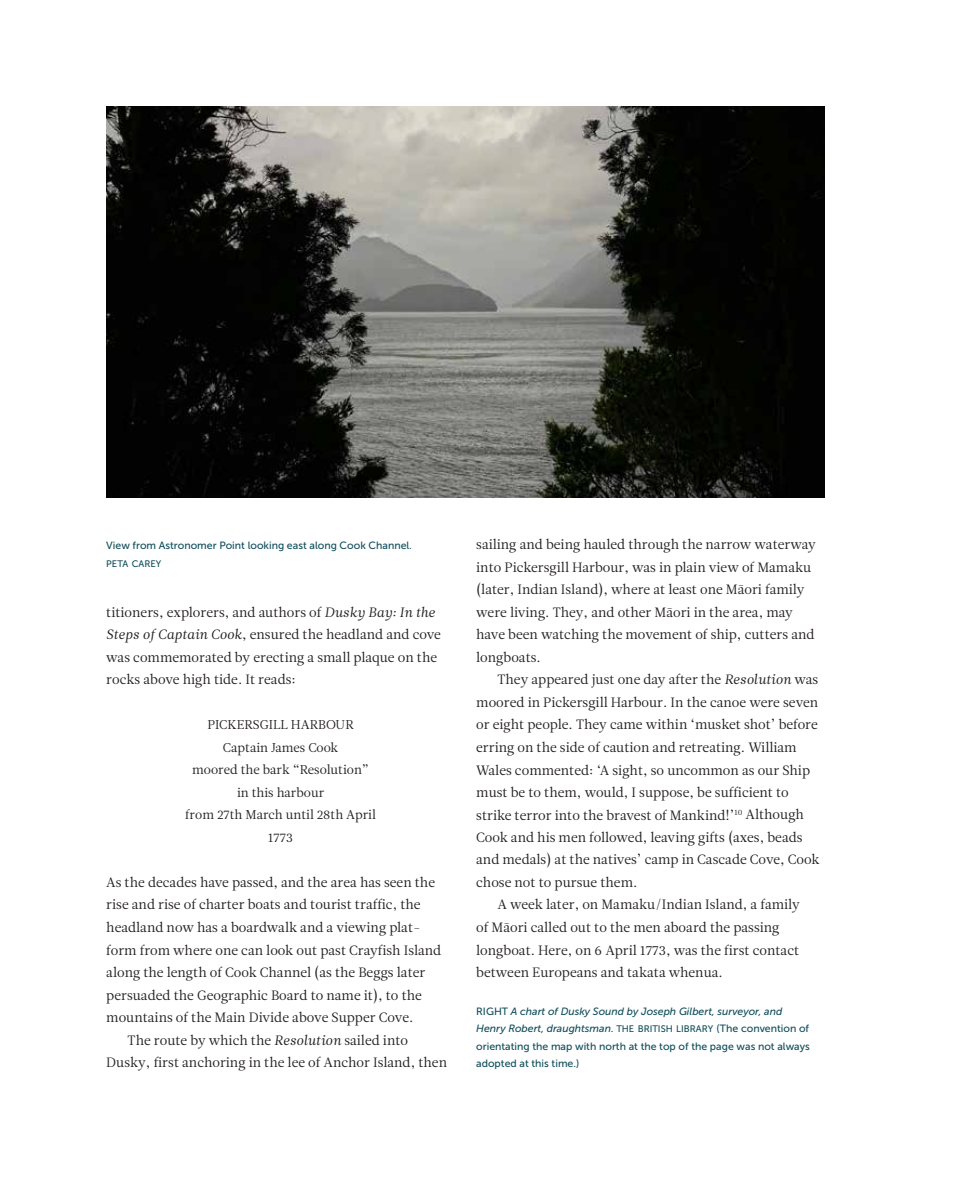
<style>
.page{position:relative;width:978px;height:1191px;background:#fff}
.page>*{position:absolute;margin:0;border:0;box-sizing:border-box;transform-origin:0 0}
.t1{font:13.5px/22.5px "Leitura News Roman 1";color:#231f20}
.t2{font:12.75px/22.5px "Leitura News Roman 1";color:#231f20;text-align:center}
.t3{font:10.5px/17.2px "Museo Sans 500";color:#0f4d5a}
.t4{font:9.45px "Museo Sans 500";color:#0f4d5a}
.s1{font-family:"Leitura News Italic 1"}
.s2{font-style:italic}
.s3{font-size:9.45px}
</style>
<div class="page">
<img style="left:106px;top:106px;width:719px;height:391px">
<p class="t3" style="left:106px;top:537px;width:307px">View from Astronomer Point looking east along Cook Channel.</p>
<p class="t4" style="left:106px;top:558px;width:56px">PETA CAREY</p>
<p class="t1" style="left:106px;top:601px;width:336px">titioners, explorers, and authors of <span class="s1">Dusky Bay: In the Steps of Captain Cook</span>, ensured the headland and cove was commemorated by erecting a small plaque on the rocks above high tide. It reads:</p>
<p class="t2" style="left:185px;top:714px;width:192px">PICKERSGILL HARBOUR<br>Captain James Cook<br>moored the bark “Resolution” in this harbour<br>from 27th March until 28th April<br>1773</p>
<p class="t1" style="left:106px;top:871px;width:330px">As the decades have passed, and the area has seen the</p>
<p class="t1" style="left:106px;top:893px;width:316px">rise and rise of charter boats and tourist traffic, the</p>
<p class="t1" style="left:106px;top:916px;width:316px">headland now has a boardwalk and a viewing plat-</p>
<p class="t1" style="left:106px;top:938px;width:337px">form from where one can look out past Crayfish Island</p>
<p class="t1" style="left:106px;top:961px;width:321px">along the length of Cook Channel (as the Beggs later</p>
<p class="t1" style="left:106px;top:983px;width:317px">persuaded the Geographic Board to name it), to the</p>
<p class="t1" style="left:106px;top:1006px;width:309px">mountains of the Main Divide above Supper Cove.</p>
<p class="t1" style="left:128px;top:1028px;width:282px">The route by which the <span class="s1">Resolution</span> sailed into</p>
<p class="t1" style="left:106px;top:1051px;width:342px">Dusky, first anchoring in the lee of Anchor Island, then</p>
<p class="t1" style="left:476px;top:533px;width:341px">sailing and being hauled through the narrow waterway into Pickersgill Harbour, was in plain view of Mamaku (later, Indian Island), where at least one Māori family were living. They, and other Māori in the area, may have been watching the movement of ship, cutters and longboats.</p>
<p class="t1" style="left:476px;top:669px;width:345px;text-indent:21px">They appeared just one day after the <span class="s1">Resolution</span> was moored in Pickersgill Harbour. In the canoe were seven or eight people. They came within ‘musket shot’ before erring on the side of caution and retreating. William Wales commented: ‘A sight, so uncommon as our Ship must be to them, would, I suppose, be sufficient to strike terror into the bravest of Mankind!’<sup>10</sup> Although Cook and his men followed, leaving gifts (axes, beads and medals) at the natives’ camp in Cascade Cove, Cook chose not to pursue them.</p>
<p class="t1" style="left:476px;top:893px;width:325px;text-indent:21px">A week later, on Mamaku/Indian Island, a family of Māori called out to the men aboard the passing longboat. Here, on 6 April 1773, was the first contact between Europeans and takata whenua.</p>
<p class="t3" style="left:476px;top:1003px;width:335px">RIGHT <span class="s2">A chart of Dusky Sound by Joseph Gilbert, surveyor, and Henry Robert, draughtsman</span>. <span class="s3">THE BRITISH LIBRARY</span> (The convention of orientating the map with north at the top of the page was not always adopted at this time.)</p>
</div>
